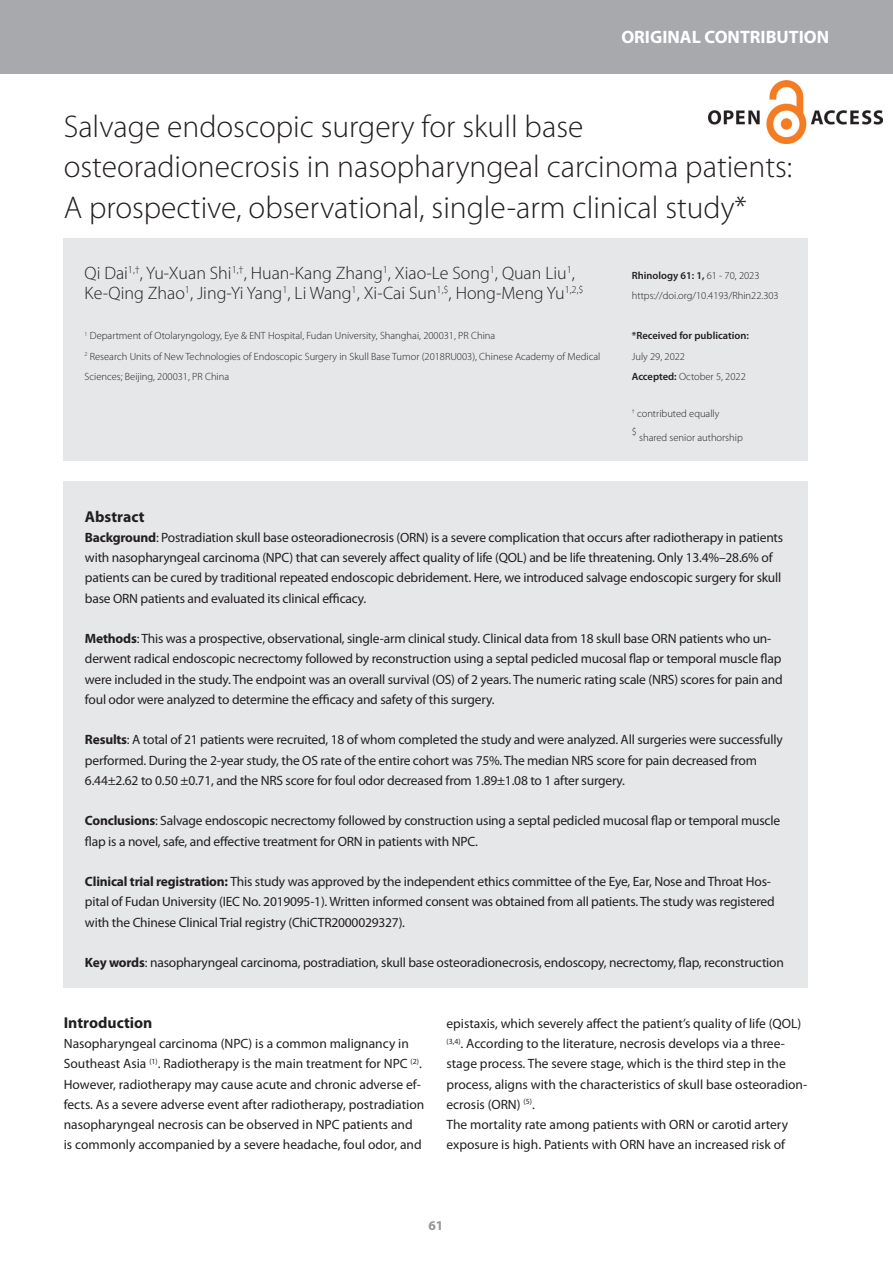
<style>
.page{position:relative;width:893px;height:1263px;background:#fff}
.page>*{position:absolute;margin:0;border:0;box-sizing:border-box;transform-origin:0 0}
.t1{font:300 31.5px/40.5px "Myriad Pro";color:#231f20}
.noten{font:300 18px "Myriad Pro";color:#231f20}
.Original_Contributio{font:700 18px "Myriad Pro";color:#fff}
.Kopje{font:700 15.75px "Myriad Pro";color:#231f20}
.Kopje-2{font:13.5px/20.2px "Myriad Pro";letter-spacing:-.015em;color:#231f20}
.Paginering{font:700 13.5px "Myriad Pro";color:#939598}
.noten-2{font:300 10.5px/20.2px "Myriad Pro";color:#231f20}
.noten-3{font:600 10.5px/20.2px "Myriad Pro";color:#231f20}
.s1{font-weight:600}
.s2{font-weight:300}
.s3{font-weight:700}
</style>
<div class="page">
<div style="left:0;top:0;width:893px;height:74px;background:#a8a9ad"></div>
<div style="left:64px;top:481px;width:744px;height:506px;background:#e6e7e9"></div>
<div style="left:63px;top:238px;width:744px;height:223px;background:#e6e7e9"></div>
<img style="left:708px;top:81px;width:174px;height:63px">
<p class="Original_Contributio" style="left:621px;top:27px;width:209px">ORIGINAL CONTRIBUTION</p>
<p class="t1" style="left:64px;top:107px;width:730px">Salvage endoscopic surgery for skull base osteoradionecrosis in nasopharyngeal carcinoma patients:<br>A prospective, observational, single-arm clinical study*</p>
<p class="noten" style="left:85px;top:263px;width:492px">Qi Dai<sup>1,†</sup>, Yu-Xuan Shi<sup>1,†</sup>, Huan-Kang Zhang<sup>1</sup>, Xiao-Le Song<sup>1</sup>, Quan Liu<sup>1</sup>,</p>
<p class="noten" style="left:85px;top:283px;width:500px">Ke-Qing Zhao<sup>1</sup>, Jing-Yi Yang<sup>1</sup>, Li Wang<sup>1</sup>, Xi-Cai Sun<sup>1,$</sup>, Hong-Meng Yu<sup>1,2,$</sup></p>
<p class="noten-2" style="left:85px;top:326px;width:412px"><sup>1</sup> Department of Otolaryngology, Eye &amp; ENT Hospital, Fudan University, Shanghai, 200031, PR China</p>
<p class="noten-2" style="left:85px;top:346px;width:517px"><sup>2</sup> Research Units of New Technologies of Endoscopic Surgery in Skull Base Tumor (2018RU003), Chinese Academy of Medical<br>Sciences; Beijing, 200031, PR China</p>
<p class="noten-2" style="left:632px;top:265px;width:148px"><span class="s1">Rhinology 61: 1,</span> 61 - 70, 2023 https://doi.org/10.4193/Rhin22.303</p>
<p class="noten-3" style="left:632px;top:326px;width:119px">*Received for publication:<br><span class="s2">July 29, 2022<br></span>Accepted: <span class="s2">October 5, 2022</span></p>
<p class="noten-2" style="left:632px;top:403px;width:89px"><sup>†</sup> contributed equally</p>
<p class="noten-2" style="left:632px;top:421px;width:7px">$</p>
<p class="noten-2" style="left:639px;top:427px;width:105px">shared senior authorship</p>
<p class="Kopje" style="left:85px;top:507px;width:61px">Abstract</p>
<p class="Kopje-2" style="left:85px;top:527px;width:700px"><span class="s3">Background</span>: Postradiation skull base osteoradionecrosis (ORN) is a severe complication that occurs after radiotherapy in patients with nasopharyngeal carcinoma (NPC) that can severely affect quality of life (QOL) and be life threatening. Only 13.4%–28.6% of patients can be cured by traditional repeated endoscopic debridement. Here, we introduced salvage endoscopic surgery for skull base ORN patients and evaluated its clinical efficacy.</p>
<p class="Kopje-2" style="left:85px;top:629px;width:699px"><span class="s3">Methods</span>: This was a prospective, observational, single-arm clinical study. Clinical data from 18 skull base ORN patients who un&shy;derwent radical endoscopic necrectomy followed by reconstruction using a septal pedicled mucosal flap or temporal muscle flap were included in the study. The endpoint was an overall survival (OS) of 2 years. The numeric rating scale (NRS) scores for pain and foul odor were analyzed to determine the efficacy and safety of this surgery.</p>
<p class="Kopje-2" style="left:85px;top:730px;width:699px"><span class="s3">Results</span>: A total of 21 patients were recruited, 18 of whom completed the study and were analyzed. All surgeries were successfully performed. During the 2-year study, the OS rate of the entire cohort was 75%. The median NRS score for pain decreased from<br>6.44±2.62 to 0.50 ±0.71, and the NRS score for foul odor decreased from 1.89±1.08 to 1 after surgery.</p>
<p class="Kopje-2" style="left:85px;top:811px;width:697px"><span class="s3">Conclusions</span>: Salvage endoscopic necrectomy followed by construction using a septal pedicled mucosal flap or temporal muscle flap is a novel, safe, and effective treatment for ORN in patients with NPC.</p>
<p class="Kopje-2" style="left:85px;top:872px;width:691px"><span class="s3">Clinical trial registration:</span> This study was approved by the independent ethics committee of the Eye, Ear, Nose and Throat Hos&shy;pital of Fudan University (IEC No. 2019095-1). Written informed consent was obtained from all patients. The study was registered with the Chinese Clinical Trial registry (ChiCTR2000029327).</p>
<p class="Kopje-2" style="left:85px;top:953px;width:700px"><span class="s3">Key words</span>: nasopharyngeal carcinoma, postradiation, skull base osteoradionecrosis, endoscopy, necrectomy, flap, reconstruction</p>
<p class="Kopje" style="left:64px;top:1014px;width:90px">Introduction</p>
<p class="Kopje-2" style="left:64px;top:1034px;width:362px">Nasopharyngeal carcinoma (NPC) is a common malignancy in Southeast Asia <sup>(1)</sup>. Radiotherapy is the main treatment for NPC <sup>(2)</sup>.<br>However, radiotherapy may cause acute and chronic adverse ef&shy;fects. As a severe adverse event after radiotherapy, postradiation nasopharyngeal necrosis can be observed in NPC patients and is commonly accompanied by a severe headache, foul odor, and</p>
<p class="Kopje-2" style="left:446px;top:1013px;width:362px">epistaxis, which severely affect the patient’s quality of life (QOL) <sup>(3,4)</sup>. According to the literature, necrosis develops via a three&shy;stage process. The severe stage, which is the third step in the process, aligns with the characteristics of skull base osteoradion&shy;ecrosis (ORN) <sup>(5)</sup>.</p>
<p class="Kopje-2" style="left:446px;top:1115px;width:343px">The mortality rate among patients with ORN or carotid artery exposure is high. Patients with ORN have an increased risk of</p>
<p class="Paginering" style="left:428px;top:1218px;width:16px">61</p>
</div>
